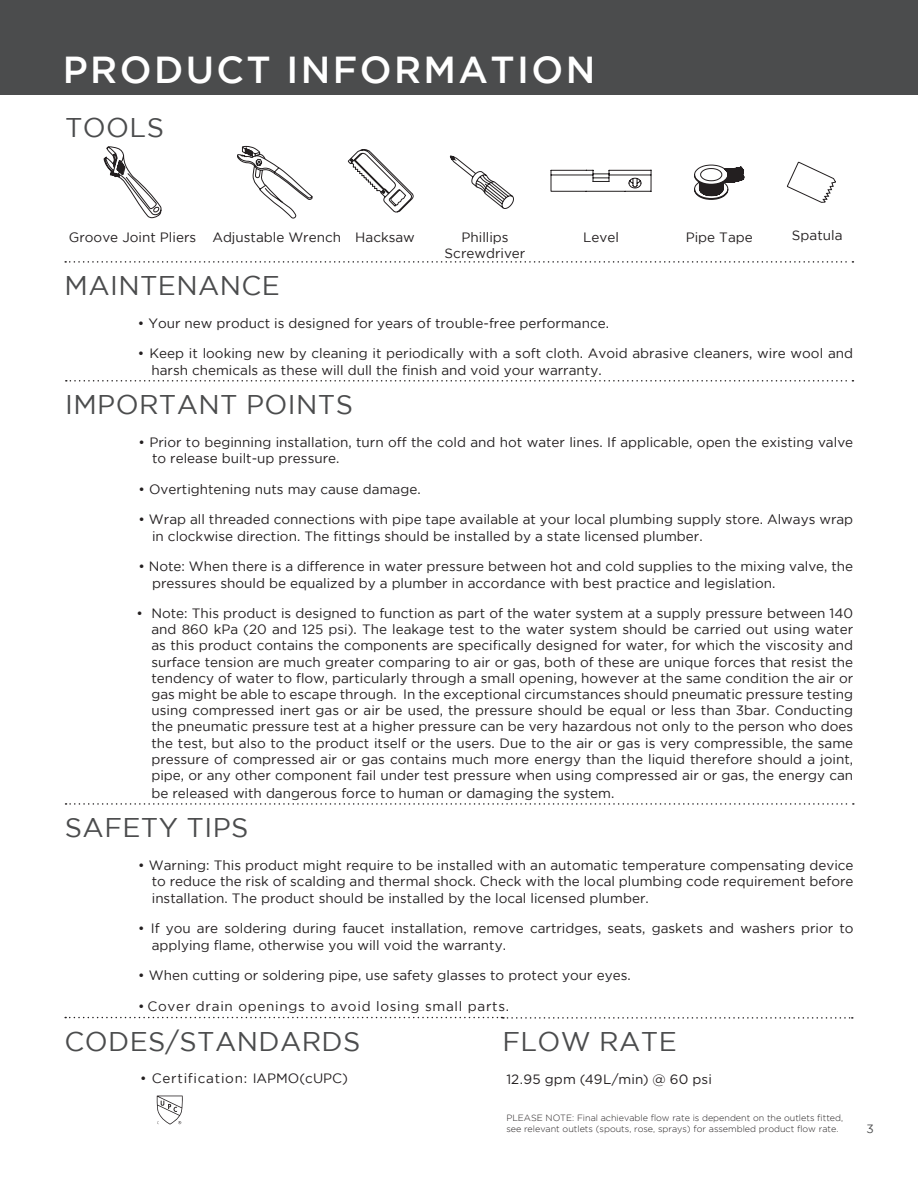
<style>
.page{position:relative;width:918px;height:1188px;background:#fff}
.page>*{position:absolute;margin:0;border:0;box-sizing:border-box;transform-origin:0 0}
.t1{font:500 37.5px "Gotham";letter-spacing:.065em;color:#fff}
.t2{font:27px "Gotham";letter-spacing:.015em;color:#4b4c4d}
.t3{font:13.5px/16.2px "Gotham";color:#231f20}
.t4{font:13.5px "Gotham";letter-spacing:.055em;color:#231f20}
.tool-圖說{font:13.5px "Gotham";letter-spacing:.01em;color:#231f20}
.t5{font:12px "Gotham";color:#4b4c4d}
.t6{font:300 9px/10.8px "Gotham";color:#231f20}
</style>
<div class="page">
<div style="left:0;top:0;width:918px;height:94px;background:#4b4c4d"></div>
<svg style="left:65px;top:261px;width:788px;height:2px"></svg>
<svg style="left:66px;top:380px;width:787px;height:2px"></svg>
<svg style="left:66px;top:803px;width:788px;height:2px"></svg>
<svg style="left:550px;top:169px;width:102px;height:23px"></svg>
<svg style="left:103px;top:146px;width:59px;height:72px"></svg>
<svg style="left:237px;top:146px;width:76px;height:73px"></svg>
<svg style="left:347px;top:149px;width:67px;height:64px"></svg>
<svg style="left:449px;top:155px;width:65px;height:54px"></svg>
<svg style="left:694px;top:164px;width:51px;height:36px"></svg>
<svg style="left:786px;top:161px;width:50px;height:42px"></svg>
<svg style="left:65px;top:1017px;width:788px;height:2px"></svg>
<svg style="left:157px;top:1096px;width:26px;height:29px"></svg>
<h1 class="t1" style="left:63px;top:48px;width:534px">PRODUCT INFORMATION</h1>
<h2 class="t2" style="left:65px;top:112px;width:100px">TOOLS</h2>
<p class="t3" style="left:69px;top:228px;width:348px">Groove Joint Pliers Adjustable Wrench Hacksaw</p>
<p class="t3" style="left:445px;top:228px;width:82px;text-align:center">Phillips<br>Screwdriver</p>
<p class="t3" style="left:583px;top:228px;width:37px">Level</p>
<p class="t3" style="left:686px;top:228px;width:69px">Pipe Tape</p>
<p class="t3" style="left:792px;top:227px;width:52px">Spatula</p>
<h2 class="t2" style="left:65px;top:271px;width:217px">MAINTENANCE</h2>
<p class="t3" style="left:138px;top:315px;width:473px">• Your new product is designed for years of trouble-free performance.</p>
<p class="t3" style="left:151px;top:345px;width:703px;text-indent:-14px">• Keep it looking new by cleaning it periodically with a soft cloth. Avoid abrasive cleaners, wire wool and harsh chemicals as these will dull the finish and void your warranty.</p>
<h2 class="t2" style="left:65px;top:389px;width:289px">IMPORTANT POINTS</h2>
<p class="t3" style="left:152px;top:433px;width:703px;text-indent:-14px">• Prior to beginning installation, turn off the cold and hot water lines. If applicable, open the existing valve to release built-up pressure.</p>
<p class="t3" style="left:139px;top:481px;width:284px">• Overtightening nuts may cause damage.</p>
<p class="t3" style="left:152px;top:511px;width:703px;text-indent:-14px">• Wrap all threaded connections with pipe tape available at your local plumbing supply store. Always wrap in clockwise direction. The fittings should be installed by a state licensed plumber.</p>
<p class="t3" style="left:152px;top:558px;width:703px;text-indent:-14px">• Note: When there is a difference in water pressure between hot and cold supplies to the mixing valve, the pressures should be equalized by a plumber in accordance with best practice and legislation.</p>
<p class="t3" style="left:151px;top:605px;width:703px;text-align:justify;text-indent:-15px">• Note: This product is designed to function as part of the water system at a supply pressure between 140 and 860 kPa (20 and 125 psi). The leakage test to the water system should be carried out using water as this product contains the components are specifically designed for water, for which the viscosity and surface tension are much greater comparing to air or gas, both of these are unique forces that resist the tendency of water to flow, particularly through a small opening, however at the same condition the air or gas might be able to escape through. In the exceptional circumstances should pneumatic pressure testing using compressed inert gas or air be used, the pressure should be equal or less than 3bar. Conducting the pneumatic pressure test at a higher pressure can be very hazardous not only to the person who does the test, but also to the product itself or the users. Due to the air or gas is very compressible, the same pressure of compressed air or gas contains much more energy than the liquid therefore should a joint, pipe, or any other component fail under test pressure when using compressed air or gas, the energy can</p>
<p class="t3" style="left:151px;top:785px;width:464px">be released with dangerous force to human or damaging the system.</p>
<h2 class="t2" style="left:65px;top:813px;width:185px">SAFETY TIPS</h2>
<p class="t3" style="left:152px;top:857px;width:703px;text-align:justify;text-indent:-14px">• Warning: This product might require to be installed with an automatic temperature compensating device to reduce the risk of scalding and thermal shock. Check with the local plumbing code requirement before installation. The product should be installed by the local licensed plumber.</p>
<p class="t3" style="left:152px;top:920px;width:703px;text-indent:-14px">• If you are soldering during faucet installation, remove cartridges, seats, gaskets and washers prior to applying flame, otherwise you will void the warranty.</p>
<p class="t3" style="left:138px;top:967px;width:494px">• When cutting or soldering pipe, use safety glasses to protect your eyes.</p>
<p class="t4" style="left:138px;top:999px;width:372px">• Cover drain openings to avoid losing small parts.</p>
<h2 class="t2" style="left:65px;top:1026px;width:297px">CODES/STANDARDS</h2>
<p class="t4" style="left:140px;top:1071px;width:210px">• Certification: IAPMO(cUPC)</p>
<h2 class="t2" style="left:502px;top:1027px;width:176px">FLOW RATE</h2>
<p class="tool-圖說" style="left:506px;top:1070px;width:207px">12.95 gpm (49L/min) @ 60 psi</p>
<p class="t6" style="left:506px;top:1112px;width:338px">PLEASE NOTE: Final achievable flow rate is dependent on the outlets fitted, see relevant outlets (spouts, rose, sprays) for assembled product flow rate.</p>
<p class="t5" style="left:867px;top:1122px;width:9px">3</p>
</div>
